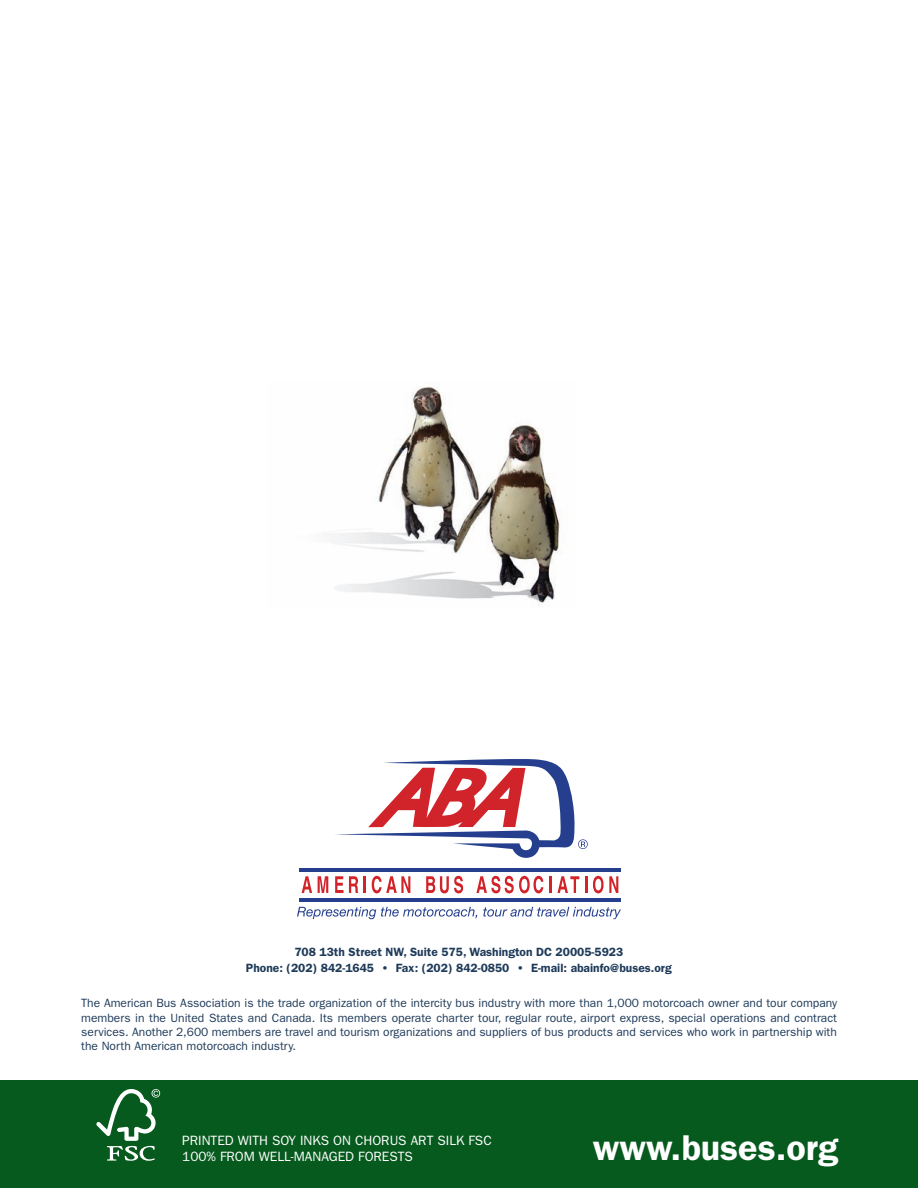
<style>
.page{position:relative;width:918px;height:1188px;background:#fff}
.page>*{position:absolute;margin:0;border:0;box-sizing:border-box;transform-origin:0 0}
.t1{font:600 36px "ITC Franklin Gothic Std";color:#fff}
.t2{font:13.5px "ITC Franklin Gothic Std";color:#fff}
.t3{font:12px/14.4px "ITC Franklin Gothic Std";color:#1e3a59;text-align:justify}
.t4{font:600 12px "ITC Franklin Gothic Std";color:#1e3a59}
</style>
<div class="page">
<img style="left:330px;top:386px;width:231px;height:219px">
<svg style="left:302px;top:876px;width:10px;height:17px"></svg>
<svg style="left:318px;top:876px;width:10px;height:17px"></svg>
<svg style="left:335px;top:876px;width:23px;height:17px"></svg>
<hr style="left:363px;top:876px;width:3px;height:17px;background:#d1232a">
<svg style="left:372px;top:876px;width:38px;height:17px"></svg>
<svg style="left:426px;top:876px;width:37px;height:17px"></svg>
<svg style="left:476px;top:876px;width:67px;height:17px"></svg>
<svg style="left:550px;top:876px;width:29px;height:17px"></svg>
<svg style="left:585px;top:876px;width:2px;height:17px"></svg>
<svg style="left:593px;top:876px;width:25px;height:17px"></svg>
<hr style="left:299px;top:898px;width:322px;height:3px;background:#253f8e">
<hr style="left:299px;top:869px;width:322px;height:3px;background:#253f8e">
<svg style="left:335px;top:759px;width:253px;height:99px"></svg>
<svg style="left:297px;top:907px;width:180px;height:12px"></svg>
<svg style="left:483px;top:907px;width:138px;height:12px"></svg>
<div style="left:0;top:1080px;width:918px;height:108px;background:#075a1e"></div>
<svg style="left:96px;top:1089px;width:64px;height:72px"></svg>
<p class="t4" style="left:294px;top:945px;width:330px">708 13th Street NW, Suite 575, Washington DC 20005-5923</p>
<p class="t4" style="left:246px;top:961px;width:427px">Phone: (202) 842-1645 • Fax: (202) 842-0850 • E-mail: abainfo@buses.org</p>
<p class="t3" style="left:81px;top:996px;width:757px">The American Bus Association is the trade organization of the intercity bus industry with more than 1,000 motorcoach owner and tour company members in the United States and Canada. Its members operate charter tour, regular route, airport express, special operations and contract services. Another 2,600 members are travel and tourism organizations and suppliers of bus products and services who work in partnership with the North American motorcoach industry.</p>
<p class="t2" style="left:182px;top:1132px;width:16px">Printed</p>
<p class="t2" style="left:238px;top:1132px;width:9px">with</p>
<p class="t2" style="left:272px;top:1132px;width:101px">soy inkson Chorus</p>
<p class="t2" style="left:411px;top:1132px;width:82px">Art Silk FSC</p>
<p class="t2" style="left:182px;top:1149px;width:47px">100% from</p>
<p class="t2" style="left:259px;top:1149px;width:9px">well</p>
<p class="t2" style="left:291px;top:1149px;width:13px">-managed</p>
<p class="t2" style="left:358px;top:1149px;width:9px">forests</p>
<p class="t1" style="left:593px;top:1127px;width:247px">www.buses.org</p>
</div>
